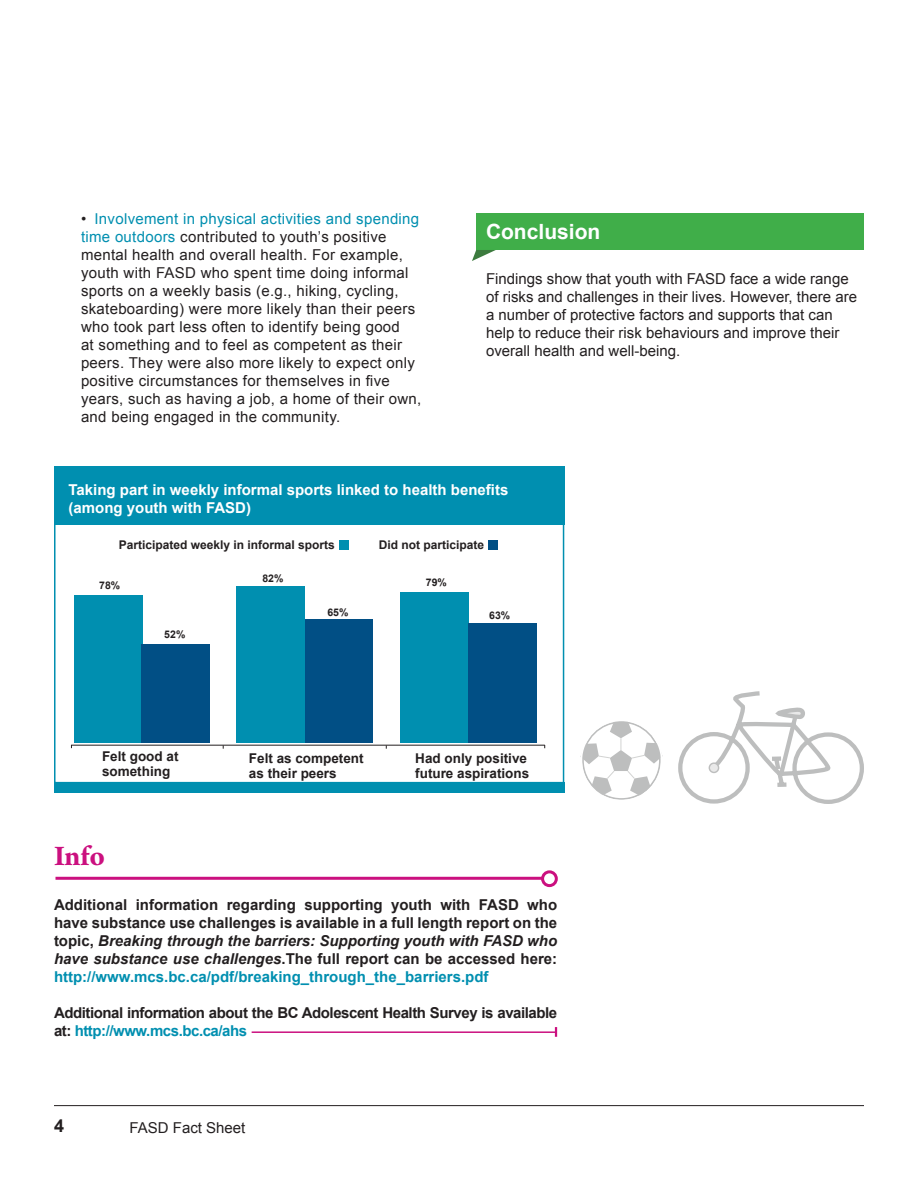
<style>
.page{position:relative;width:918px;height:1188px;background:#fff}
.page>*{position:absolute;margin:0;border:0;box-sizing:border-box;transform-origin:0 0}
.Heading{font:700 30px "Arno Pro";color:#cb107f}
.Subheadings{font:700 21px "Arial";color:#fff}
.t1{font:700 18px "Arial";color:#231f20}
.points{font:15px/18px "Arial";letter-spacing:.02em;color:#231f20}
.small_area_text{font:700 15px/18px "Arial";letter-spacing:-.03em;color:#231f20;text-align:justify}
.Body_text{font:15px/18px "Arial";color:#231f20}
.Paragraph_Style_1{font:700 15px/18px "Arial";color:#fff}
.points-2{font:15px "Arial";color:#231f20}
.Numbers_in_graphs{font:700 13.5px/15px "Arial";color:#231f20}
.small_area_text-2{font:700 12px "Arial";color:#231f20}
.Numbers_in_graphs-2{font:700 10.5px "Arial";color:#231f20}
.s1{color:#008fb0}
.s2{font-style:italic}
</style>
<div class="page">
<hr style="left:54px;top:1105px;width:810px;height:1px;background:#231f20">
<div style="left:303px;top:620px;width:70px;height:123px;background:#014f85"></div>
<div style="left:54px;top:500px;width:510px;height:283px;border:2px solid #008fb0"></div>
<div style="left:54px;top:783px;width:510px;height:10px;background:#008fb0"></div>
<div style="left:54px;top:467px;width:510px;height:58px;background:#008fb0"></div>
<div style="left:339px;top:541px;width:9px;height:9px;background:#008fb0"></div>
<div style="left:488px;top:541px;width:10px;height:9px;background:#014f85"></div>
<hr style="left:71px;top:745px;width:474px;height:1px;background:#231f20">
<div style="left:74px;top:595px;width:68px;height:148px;background:#008fb0"></div>
<div style="left:237px;top:586px;width:68px;height:157px;background:#008fb0"></div>
<div style="left:401px;top:593px;width:68px;height:150px;background:#008fb0"></div>
<div style="left:142px;top:644px;width:68px;height:99px;background:#014f85"></div>
<div style="left:468px;top:624px;width:68px;height:119px;background:#014f85"></div>
<div style="left:476px;top:213px;width:388px;height:37px;background:#40ae49"></div>
<svg style="left:472px;top:250px;width:24px;height:11px"></svg>
<svg style="left:580px;top:721px;width:81px;height:75px"></svg>
<div style="left:541px;top:870px;width:17px;height:17px;border:3px solid #cb107f;border-radius:50%"></div>
<hr style="left:56px;top:877px;width:486px;height:3px;background:#cb107f">
<hr style="left:252px;top:1031px;width:304px;height:2px;background:#cb107f">
<svg style="left:555px;top:1027px;width:2px;height:10px"></svg>
<svg style="left:678px;top:691px;width:186px;height:113px"></svg>
<div style="left:709px;top:763px;width:10px;height:9px;background:#e9e9e9;border-radius:50%"></div>
<div style="left:709px;top:762px;width:10px;height:11px;border:1px solid #bdbebe;border-radius:50%"></div>
<p class="points" style="left:81px;top:210px;width:342px">• <span class="s1">Involvement in physical activities and spending time outdoors</span> contributed to youth’s positive mental health and overall health. For example, youth with FASD who spent time doing informal sports on a weekly basis (e.g., hiking, cycling, skateboarding) were more likely than their peers who took part less often to identify being good<br>at something and to feel as competent as their peers. They were also more likely to expect only positive circumstances for themselves in five years, such as having a job, a home of their own, and being engaged in the community.</p>
<p class="Subheadings" style="left:486px;top:220px;width:116px">Conclusion</p>
<p class="Body_text" style="left:486px;top:269px;width:373px">Findings show that youth with FASD face a wide range of risks and challenges in their lives. However, there are a number of protective factors and supports that can help to reduce their risk behaviours and improve their overall health and well-being.</p>
<p class="Paragraph_Style_1" style="left:69px;top:480px;width:441px">Taking part in weekly informal sports linked to health benefits (among youth with FASD)</p>
<p class="small_area_text-2" style="left:119px;top:538px;width:218px">Participated weekly in informal sports</p>
<p class="small_area_text-2" style="left:379px;top:538px;width:107px">Did not participate</p>
<p class="Numbers_in_graphs-2" style="left:99px;top:580px;width:23px">78%</p>
<p class="Numbers_in_graphs-2" style="left:262px;top:573px;width:23px">82%</p>
<p class="Numbers_in_graphs-2" style="left:426px;top:577px;width:23px">79%</p>
<p class="Numbers_in_graphs-2" style="left:164px;top:629px;width:23px">52%</p>
<p class="Numbers_in_graphs-2" style="left:327px;top:607px;width:23px">65%</p>
<p class="Numbers_in_graphs-2" style="left:489px;top:609px;width:23px">63%</p>
<p class="Numbers_in_graphs" style="left:102px;top:749px;width:78px">Felt good at something</p>
<p class="Numbers_in_graphs" style="left:249px;top:750px;width:116px">Felt as competent as their peers</p>
<p class="Numbers_in_graphs" style="left:415px;top:750px;width:116px">Had only positive future aspirations</p>
<p class="Heading" style="left:54px;top:838px;width:53px">Info</p>
<p class="small_area_text" style="left:54px;top:895px;width:505px">Additional information regarding supporting youth with FASD who have substance use challenges is available in a full length report on the topic, <span class="s2">Breaking through the barriers: Supporting youth with FASD who have substance use challenges</span>.The full report can be accessed here: <span class="s1">http://www.mcs.bc.ca/pdf/breaking_through_the_barriers.pdf</span></p>
<p class="small_area_text" style="left:54px;top:1003px;width:505px">Additional information about the BC Adolescent Health Survey is available at: <span class="s1">http://www.mcs.bc.ca/ahs</span></p>
<p class="t1" style="left:54px;top:1116px;width:12px">4</p>
<p class="points-2" style="left:130px;top:1119px;width:117px">FASD Fact Sheet</p>
</div>
